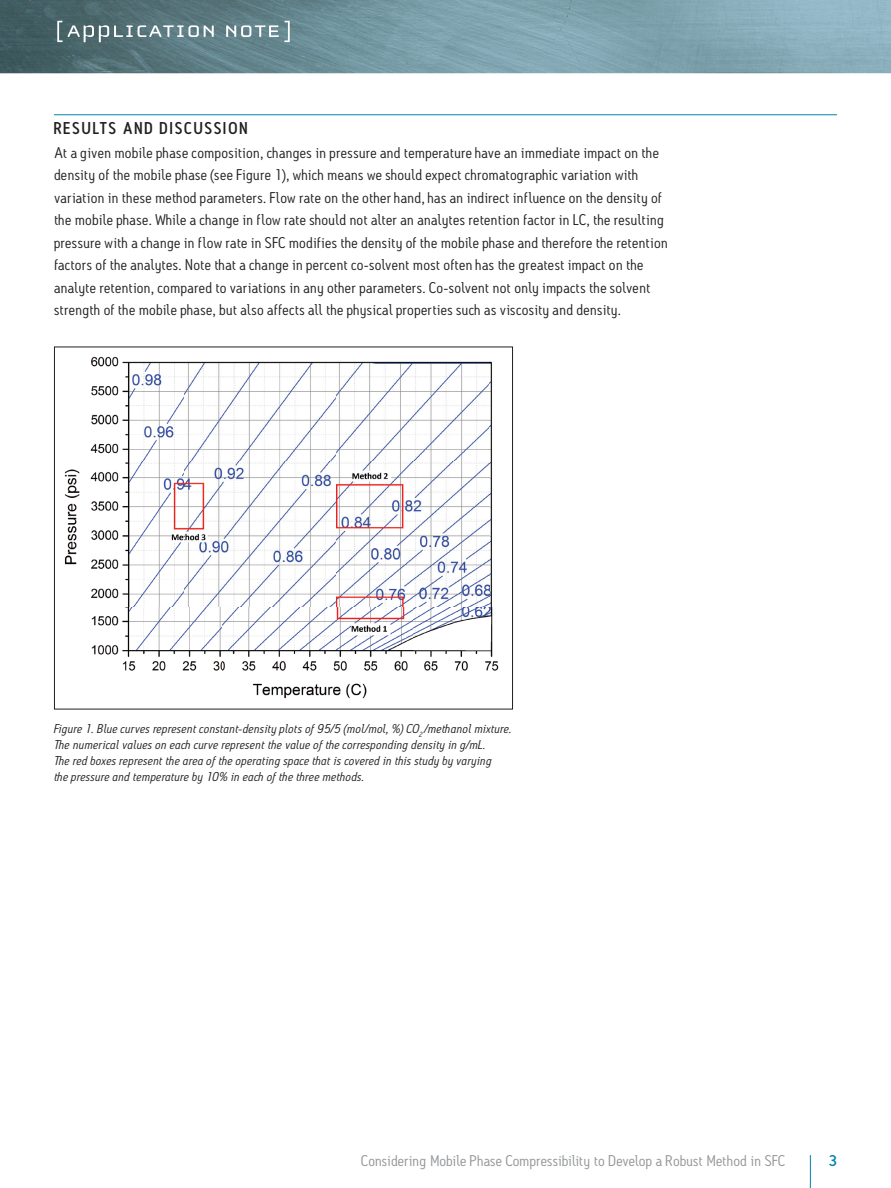
<style>
.page{position:relative;width:891px;height:1188px;background:#fff}
.page>*{position:absolute;margin:0;border:0;box-sizing:border-box;transform-origin:0 0}
.t1{font:500 16.5px "Antitled OT";letter-spacing:.115em;color:#231f20}
.t2{font:15px/22.5px "Antitled OT";letter-spacing:.02em;color:#231f20;scale:1.05 1}
.t3{font:15px "Antitled OT";letter-spacing:.01em;color:#939598;scale:1.05 1}
.t4{font:500 15px "Antitled OT";color:#0083ad;scale:1.05 1}
.t5{font:italic 12.3px/15.8px "Antitled OT";letter-spacing:.02em;color:#231f20;scale:1.05 1}
</style>
<div class="page">
<hr style="left:810px;top:1155px;width:1px;height:33px;background:#0083ad">
<img style="left:0;top:0;width:891px;height:73px">
<svg style="left:57px;top:21px;width:157px;height:21px;background:#738b8f"></svg>
<svg style="left:226px;top:21px;width:64px;height:21px"></svg>
<hr style="left:54px;top:114px;width:783px;height:1px;background:#0083ad">
<img style="left:64px;top:356px;width:435px;height:343px">
<p class="t1" style="left:54px;top:118px;width:195px">RESULTS AND DISCUSSION</p>
<p class="t2" style="left:54px;top:141px;width:586px">At a given mobile phase composition, changes in pressure and temperature have an immediate impact on the density of the mobile phase (see Figure 1), which means we should expect chromatographic variation with variation in these method parameters. Flow rate on the other hand, has an indirect influence on the density of the mobile phase. While a change in flow rate should not alter an analytes retention factor in LC, the resulting pressure with a change in flow rate in SFC modifies the density of the mobile phase and therefore the retention factors of the analytes. Note that a change in percent co-solvent most often has the greatest impact on the analyte retention, compared to variations in any other parameters. Co-solvent not only impacts the solvent strength of the mobile phase, but also affects all the physical properties such as viscosity and density.</p>
<p class="t5" style="left:54px;top:721px;width:438px">Figure 1. Blue curves represent constant-density plots of 95/5 (mol/mol, %) CO<sub>2</sub> /methanol mixture.<br>The numerical values on each curve represent the value of the corresponding density in g/mL.<br>The red boxes represent the area of the operating space that is covered in this study by varying<br>the pressure and temperature by 10% in each of the three methods.</p>
<p class="t3" style="left:361px;top:1151px;width:405px">Considering Mobile Phase Compressibility to Develop a Robust Method in SFC</p>
<p class="t4" style="left:829px;top:1151px;width:10px">3</p>
</div>
